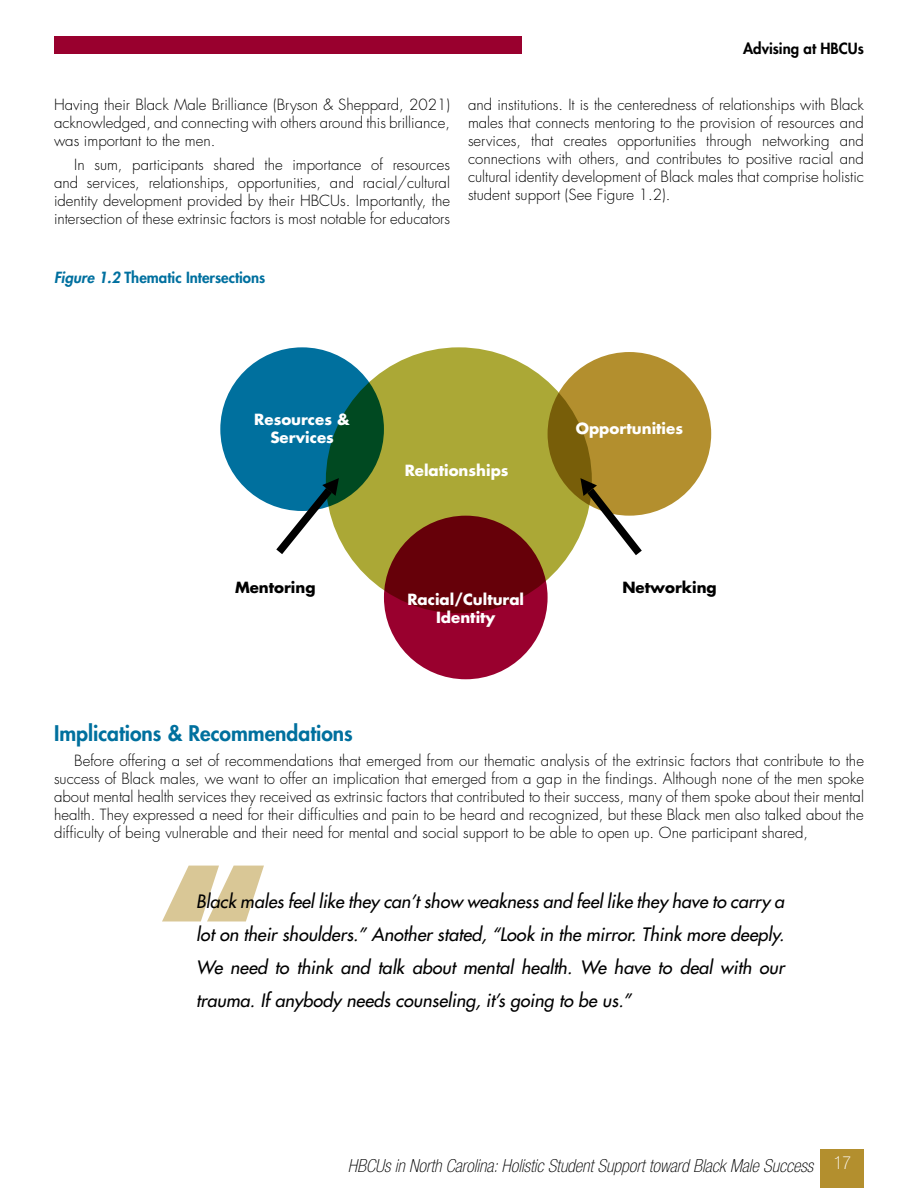
<style>
.page{position:relative;width:918px;height:1188px;background:#fff}
.page>*{position:absolute;margin:0;border:0;box-sizing:border-box;transform-origin:0 0}
.t1{font:800 150px "Futura Std";color:#d9c796}
.t2{font:800 21px "Futura Std";color:#00709e}
.t3{font:italic 500 18px/33px "Futura Std";color:#000;text-align:justify}
.t4{font:italic 100 condensed 18px "Helvetica Neue LT Std";color:#000}
.t5{font:100 condensed 18px "Helvetica Neue LT Std";color:#fff}
.t6{font:300 15px/18px "Futura Std";color:#000;text-align:justify}
.t7{font:700 15px/18px "Futura Std";color:#fff;text-align:center}
.t8{font:800 15px "Futura Std";color:#00709f}
.t9{font:700 15px "Futura Std";color:#000}
.t10{font:800 15px "Futura Std";color:#000}
.s1{font-style:italic}
</style>
<div class="page">
<div style="left:54px;top:37px;width:468px;height:17px;background:#99002e"></div>
<div style="left:821px;top:1149px;width:43px;height:39px;background:#b38f2e"></div>
<div style="left:326px;top:347px;width:266px;height:266px;background:#aba836;border-radius:50%"></div>
<svg style="left:220px;top:347px;width:164px;height:164px;background:#026883"></svg>
<svg style="left:548px;top:352px;width:163px;height:164px;background:#aa8828"></svg>
<svg style="left:384px;top:516px;width:164px;height:163px;background:#7d0019"></svg>
<svg style="left:269px;top:478px;width:70px;height:76px"></svg>
<svg style="left:580px;top:478px;width:69px;height:77px"></svg>
<p class="t6" style="left:54px;top:96px;width:397px">Having their Black Male Brilliance (Bryson &amp; Sheppard, 2021) acknowledged, and connecting with others around this brilliance, was important to the men.</p>
<p class="t6" style="left:54px;top:156px;width:398px;text-indent:20px">In sum, participants shared the importance of resources and services, relationships, opportunities, and racial/cultural identity development provided by their HBCUs. Importantly, the intersection of these extrinsic factors is most notable for educators</p>
<p class="t8" style="left:54px;top:268px;width:213px"><span class="s1">Figure 1.2</span> Thematic Intersections</p>
<p class="t10" style="left:743px;top:39px;width:122px">Advising at HBCUs</p>
<p class="t6" style="left:468px;top:96px;width:398px">and institutions. It is the centeredness of relationships with Black males that connects mentoring to the provision of resources and services, that creates opportunities through networking and connections with others, and contributes to positive racial and cultural identity development of Black males that comprise holistic student support (See Figure 1.2).</p>
<p class="t7" style="left:254px;top:410px;width:97px">Resources &amp;<br>Services</p>
<p class="t7" style="left:576px;top:419px;width:109px">Opportunities</p>
<p class="t7" style="left:405px;top:461px;width:105px">Relationships</p>
<p class="t9" style="left:235px;top:577px;width:82px">Mentoring</p>
<p class="t9" style="left:622px;top:577px;width:96px">Networking</p>
<p class="t7" style="left:407px;top:590px;width:118px">Racial/Cultural<br>Identity</p>
<p class="t2" style="left:54px;top:720px;width:300px">Implications &amp; Recommendations</p>
<p class="t6" style="left:54px;top:752px;width:812px;text-indent:20px">Before offering a set of recommendations that emerged from our thematic analysis of the extrinsic factors that contribute to the success of Black males, we want to offer an implication that emerged from a gap in the findings. Although none of the men spoke about mental health services they received as extrinsic factors that contributed to their success, many of them spoke about their mental health. They expressed a need for their difficulties and pain to be heard and recognized, but these Black men also talked about the difficulty of being vulnerable and their need for mental and social support to be able to open up. One participant shared,</p>
<p class="t1" style="left:154px;top:827px;width:120px">“</p>
<p class="t3" style="left:196px;top:885px;width:590px">Black males feel like they can’t show weakness and feel like they have to carry a lot on their shoulders.” Another stated, “Look in the mirror. Think more deeply.<br>We need to think and talk about mental health. We have to deal with our trauma. If anybody needs counseling, it’s going to be us.”</p>
<p class="t4" style="left:348px;top:1156px;width:467px">HBCUs in North Carolina: Holistic Student Support toward Black Male Success</p>
<p class="t5" style="left:834px;top:1153px;width:19px">17</p>
</div>
